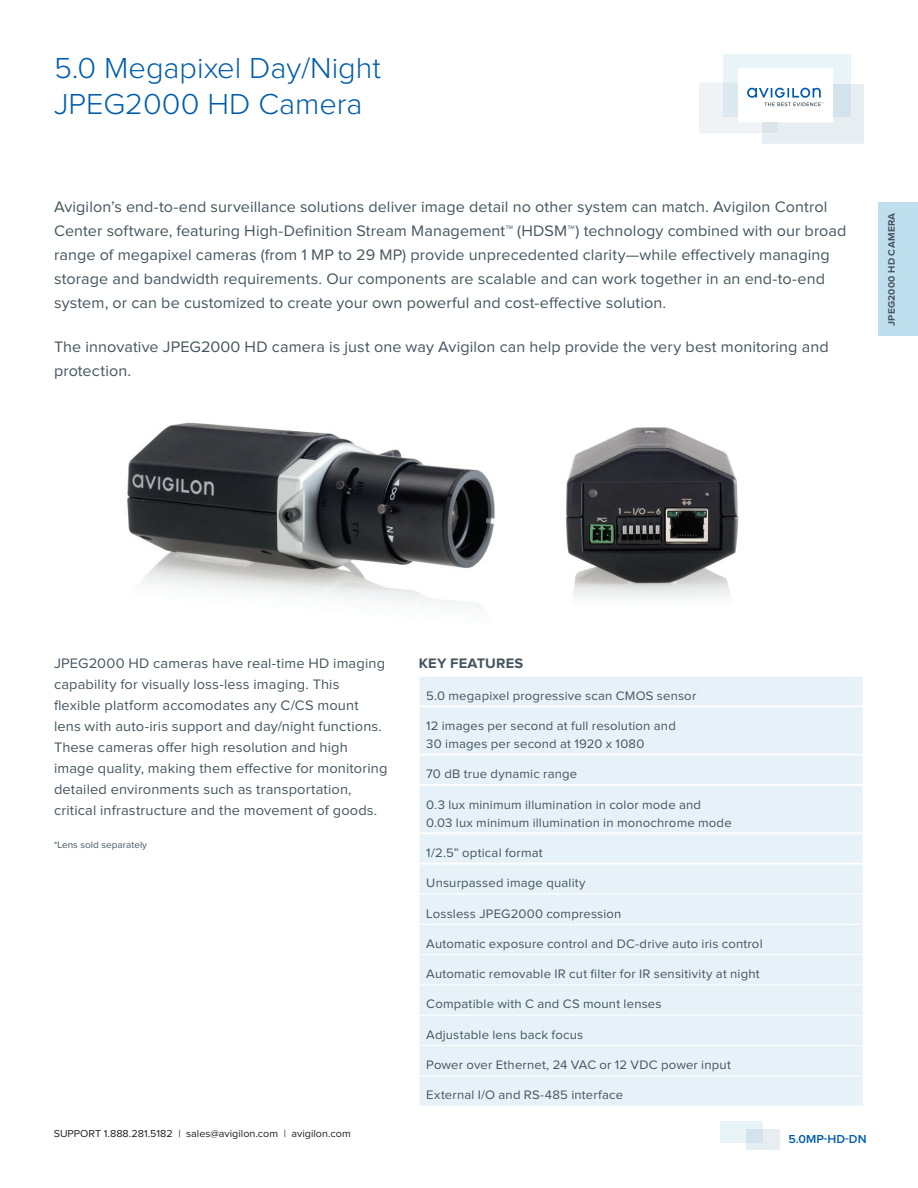
<style>
.page{position:relative;width:918px;height:1188px;background:#fff}
.page>*{position:absolute;margin:0;border:0;box-sizing:border-box;transform-origin:0 0}
.Main_Title{font:300 30px/36px "Proxima Nova";color:#015dab}
.Body{font:15.75px/24px "Proxima Nova";letter-spacing:.005em;color:#45555f}
.Body-2{font:14.25px/21px "Proxima Nova";letter-spacing:.01em;color:#45555f}
.Section_Headings{font:700 14.25px "Proxima Nova";letter-spacing:.015em;color:#45555f}
.Spec_body{font:12.75px "Proxima Nova";letter-spacing:.015em;color:#45555f}
.Product_Type{font:600 12px "Proxima Nova";color:#015dab}
.Contact{font:10.5px "Proxima Nova";color:#231f20}
.Body-3{font:9.75px "Proxima Nova";color:#45555f}
.t1{font:700 9.75px "Proxima Nova";letter-spacing:.025em;color:#45555f}
</style>
<div class="page">
<div style="left:746px;top:1129px;width:34px;height:20px;background:#e7eef1"></div>
<svg style="left:720px;top:1121px;width:43px;height:21px"></svg>
<div style="left:878px;top:202px;width:40px;height:134px;background:#c0dfee"></div>
<svg style="left:699px;top:54px;width:165px;height:90px"></svg>
<div style="left:419px;top:677px;width:444px;height:428px;background:#e6f2f8"></div>
<hr style="left:419px;top:705px;width:444px;height:2px;background:#fff">
<hr style="left:419px;top:754px;width:444px;height:2px;background:#fff">
<hr style="left:419px;top:784px;width:444px;height:2px;background:#fff">
<hr style="left:419px;top:832px;width:444px;height:2px;background:#fff">
<hr style="left:419px;top:863px;width:444px;height:2px;background:#fff">
<hr style="left:419px;top:893px;width:444px;height:2px;background:#fff">
<hr style="left:419px;top:924px;width:444px;height:1px;background:#fff">
<hr style="left:419px;top:954px;width:444px;height:1px;background:#fff">
<hr style="left:419px;top:984px;width:444px;height:1px;background:#fff">
<hr style="left:419px;top:1015px;width:444px;height:1px;background:#fff">
<hr style="left:419px;top:1045px;width:444px;height:1px;background:#fff">
<hr style="left:419px;top:1075px;width:444px;height:1px;background:#fff">
<img style="left:566px;top:427px;width:173px;height:173px">
<img style="left:127px;top:422px;width:368px;height:187px">
<p class="Main_Title" style="left:54px;top:50px;width:328px">5.0 Megapixel Day/Night<br>JPEG2000 HD Camera</p>
<p class="Body" style="left:54px;top:195px;width:794px">Avigilon’s end-to-end surveillance solutions deliver image detail no other system can match. Avigilon Control Center software, featuring High-Definition Stream Management™ (HDSM™) technology combined with our broad range of megapixel cameras (from 1 MP to 29 MP) provide unprecedented clarity—while effectively managing storage and bandwidth requirements. Our components are scalable and can work together in an end-to-end system, or can be customized to create your own powerful and cost-effective solution.</p>
<p class="Body" style="left:54px;top:335px;width:776px">The innovative JPEG2000 HD camera is just one way Avigilon can help provide the very best monitoring and protection.</p>
<p class="t1" style="left:886px;top:326px;width:115px;rotate:-90deg">JPEG2000 HD CAMERA</p>
<p class="Body-2" style="left:54px;top:653px;width:335px">JPEG2000 HD cameras have real-time HD imaging capability for visually loss-less imaging. This flexible platform accomodates any C/CS mount lens with auto-iris support and day/night functions.<br>These cameras offer high resolution and high image quality, making them effective for monitoring detailed environments such as transportation, critical infrastructure and the movement of goods.</p>
<p class="Body-3" style="left:54px;top:839px;width:95px">*Lens sold separately</p>
<p class="Section_Headings" style="left:419px;top:655px;width:106px">KEY FEATURES</p>
<p class="Spec_body" style="left:426px;top:688px;width:272px">5.0 megapixel progressive scan CMOS sensor</p>
<p class="Spec_body" style="left:426px;top:719px;width:251px">12 images per second at full resolution and</p>
<p class="Spec_body" style="left:426px;top:737px;width:220px">30 images per second at 1920 x 1080</p>
<p class="Spec_body" style="left:426px;top:767px;width:153px">70 dB true dynamic range</p>
<p class="Spec_body" style="left:426px;top:797px;width:276px">0.3 lux minimum illumination in color mode and</p>
<p class="Spec_body" style="left:426px;top:815px;width:307px">0.03 lux minimum illumination in monochrome mode</p>
<p class="Spec_body" style="left:426px;top:846px;width:118px">1/2.5” optical format</p>
<p class="Spec_body" style="left:426px;top:876px;width:161px">Unsurpassed image quality</p>
<p class="Spec_body" style="left:426px;top:906px;width:197px">Lossless JPEG2000 compression</p>
<p class="Spec_body" style="left:426px;top:936px;width:338px">Automatic exposure control and DC-drive auto iris control</p>
<p class="Spec_body" style="left:426px;top:967px;width:335px">Automatic removable IR cut filter for IR sensitivity at night</p>
<p class="Spec_body" style="left:426px;top:997px;width:237px">Compatible with C and CS mount lenses</p>
<p class="Spec_body" style="left:426px;top:1027px;width:158px">Adjustable lens back focus</p>
<p class="Spec_body" style="left:426px;top:1058px;width:306px">Power over Ethernet, 24 VAC or 12 VDC power input</p>
<p class="Spec_body" style="left:426px;top:1088px;width:198px">External I/O and RS-485 interface</p>
<p class="Contact" style="left:54px;top:1128px;width:298px">SUPPORT 1.888.281.5182 | sales@avigilon.com | avigilon.com</p>
<p class="Product_Type" style="left:788px;top:1132px;width:80px">5.0MP-HD-DN</p>
</div>
